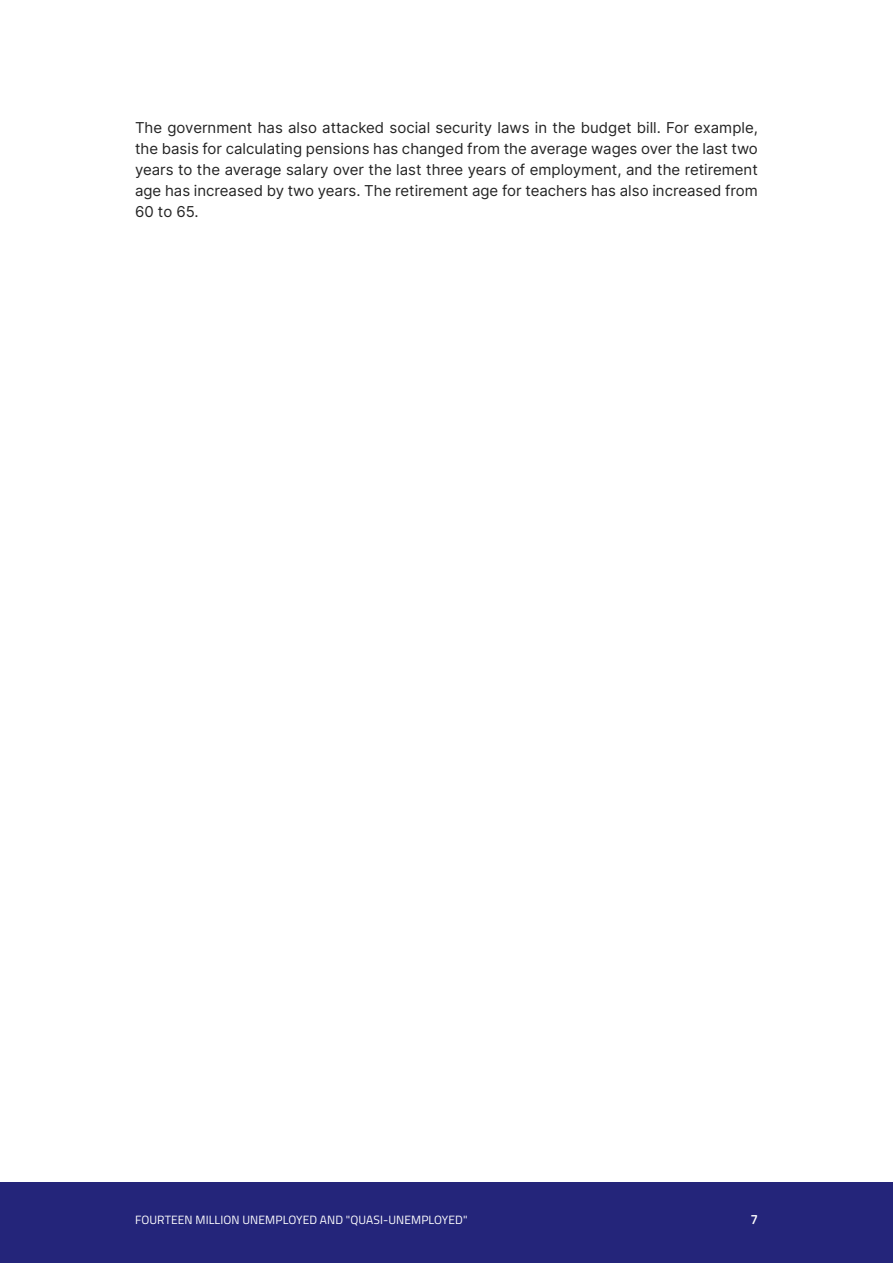
<style>
.page{position:relative;width:893px;height:1263px;background:#fff}
.page>*{position:absolute;margin:0;border:0;box-sizing:border-box;transform-origin:0 0}
.t1{font:15px/21px "Inter";color:#242424;text-align:justify}
.t2{font:600 13.5px "Titillium Web";color:#fff}
.t3{font:12px "Titillium Web";letter-spacing:.01em;color:#fff}
</style>
<div class="page">
<div style="left:0;top:1182px;width:893px;height:81px;background:#24257a"></div>
<p class="t1" style="left:135px;top:117px;width:624px">The government has also attacked social security laws in the budget bill. For example, the basis for calculating pensions has changed from the average wages over the last two years to the average salary over the last three years of employment, and the retirement age has increased by two years. The retirement age for teachers has also increased from 60 to 65.</p>
<p class="t3" style="left:135px;top:1211px;width:15px">FOURTEEN</p>
<p class="t3" style="left:195px;top:1211px;width:32px">MI LLION</p>
<p class="t3" style="left:242px;top:1211px;width:17px">UNEMP</p>
<p class="t3" style="left:283px;top:1211px;width:46px">LOYED AND</p>
<p class="t3" style="left:346px;top:1211px;width:20px">"QUASI</p>
<p class="t3" style="left:383px;top:1211px;width:22px">-UNEMP</p>
<p class="t3" style="left:429px;top:1211px;width:40px">LOYED "</p>
<p class="t2" style="left:750px;top:1209px;width:9px">7</p>
</div>
